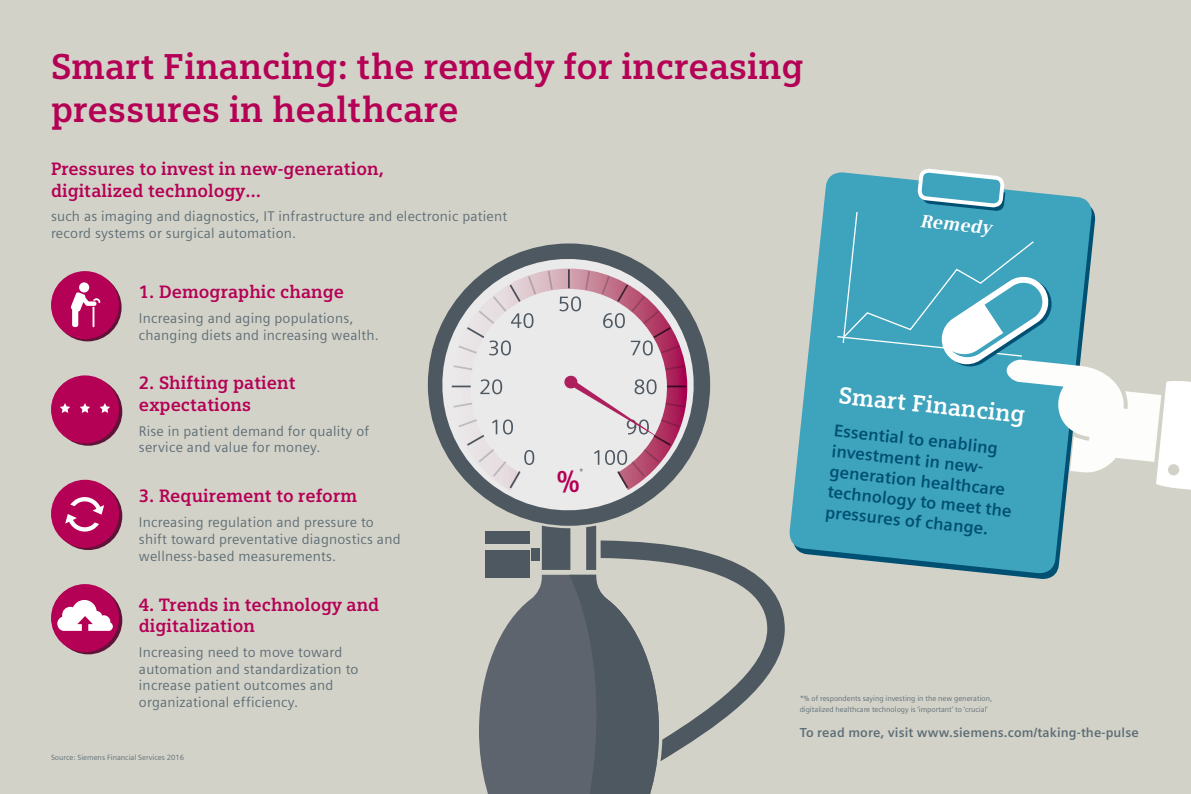
<style>
.page{position:relative;width:1191px;height:794px;background:#d3d2c8}
.page>*{position:absolute;margin:0;border:0;box-sizing:border-box;transform-origin:0 0}
.t1{font:700 36px/42.5px "Siemens Slab";color:#b40055}
.t2{font:700 30.3px "Siemens Sans";color:#b40055}
.t3{font:700 23.6px "Siemens Slab";color:#fff}
.t4{font:700 18px/21.6px "Siemens Slab";color:#b40055}
.t5{font:italic 700 18px "Siemens Serif";color:#fff}
.t6{font:700 17px/20.4px "Siemens Sans";color:#005074}
.t7{font:14px/16.8px "Siemens Sans";letter-spacing:.015em;color:#5e6e76}
.t8{font:700 13px "Siemens Sans";letter-spacing:.01em;color:#5e6e76}
.t9{font:9px "Siemens Sans";color:#5e6e76}
.t10{font:7.5px/11.3px "Siemens Sans";color:#5e6e76}
</style>
<div class="page">
<div style="left:486px;top:550px;width:44px;height:27px;background:#4e5861"></div>
<div style="left:486px;top:531px;width:44px;height:12px;background:#4e5861"></div>
<div style="left:531px;top:548px;width:9px;height:12px;background:#4e5861"></div>
<svg style="left:479px;top:575px;width:63px;height:219px;fill:#5e646d"></svg>
<svg style="left:659px;top:544px;width:125px;height:217px"></svg>
<svg style="left:542px;top:526px;width:117px;height:268px"></svg>
<svg style="left:427px;top:243px;width:282px;height:283px"></svg>
<svg style="left:450px;top:268px;width:237px;height:223px;background:#d2c9cd"></svg>
<svg style="left:564px;top:365px;width:122px;height:123px;background:#cfb5c1"></svg>
<svg style="left:54px;top:586px;width:68px;height:68px"></svg>
<div style="left:51px;top:584px;width:68px;height:68px;background:#b40055;border-radius:50%"></div>
<svg style="left:57px;top:600px;width:56px;height:31px"></svg>
<svg style="left:54px;top:482px;width:68px;height:68px"></svg>
<div style="left:51px;top:480px;width:68px;height:68px;background:#b40055;border-radius:50%"></div>
<svg style="left:65px;top:497px;width:39px;height:35px"></svg>
<svg style="left:54px;top:378px;width:68px;height:68px"></svg>
<div style="left:51px;top:375px;width:68px;height:68px;background:#b40055;border-radius:50%"></div>
<svg style="left:100px;top:403px;width:10px;height:10px"></svg>
<svg style="left:80px;top:403px;width:10px;height:10px"></svg>
<svg style="left:60px;top:403px;width:10px;height:10px"></svg>
<svg style="left:54px;top:273px;width:68px;height:68px"></svg>
<div style="left:51px;top:271px;width:68px;height:68px;background:#b40055;border-radius:50%"></div>
<svg style="left:71px;top:292px;width:29px;height:35px"></svg>
<div style="left:79px;top:282px;width:10px;height:10px;background:#fff;border-radius:50%"></div>
<svg style="left:789px;top:173px;width:278px;height:402px;fill:#3ea3bc"></svg>
<svg style="left:836px;top:168px;width:355px;height:323px"></svg>
<h1 class="t1" style="left:51px;top:45px;width:754px">Smart Financing: the remedy for increasing pressures in healthcare</h1>
<p class="t4" style="left:51px;top:158px;width:334px">Pressures to invest in new-generation, digitalized technology…</p>
<p class="t7" style="left:51px;top:208px;width:458px">such as imaging and diagnostics, IT infrastructure and electronic patient record systems or surgical automation.</p>
<p class="t4" style="left:139px;top:281px;width:207px">1. Demographic change</p>
<p class="t7" style="left:139px;top:309px;width:241px">Increasing and aging populations, changing diets and increasing wealth.</p>
<p class="t4" style="left:139px;top:372px;width:158px">2. Shifting patient expectations</p>
<p class="t7" style="left:139px;top:422px;width:232px">Rise in patient demand for quality of service and value for money.</p>
<p class="t4" style="left:139px;top:485px;width:220px">3. Requirement to reform</p>
<p class="t7" style="left:139px;top:514px;width:263px">Increasing regulation and pressure to shift toward preventative diagnostics and wellness-based measurements.</p>
<p class="t9" style="left:579px;top:467px;width:7px">*</p>
<h2 class="t2" style="left:557px;top:464px;width:24px">%</h2>
<p class="t5" style="left:922px;top:209px;width:73px;rotate:7deg">Remedy</p>
<h3 class="t3" style="left:840px;top:381px;width:189px;rotate:6deg">Smart Financing</h3>
<p class="t6" style="left:835px;top:420px;width:187px;rotate:6deg">Essential to enabling investment in new&shy;generation healthcare technology to meet the pressures of change.</p>
<p class="t4" style="left:139px;top:593px;width:242px">4. Trends in technology and digitalization</p>
<p class="t7" style="left:139px;top:643px;width:221px">Increasing need to move toward automation and standardization to increase patient outcomes and organizational efficiency.</p>
<p class="t10" style="left:51px;top:751px;width:135px">Source: Siemens Financial Services 2016</p>
<p class="t10" style="left:799px;top:692px;width:194px">*% of respondents saying investing in the new generation, digitalized healthcare technology is ‘important’ to ‘crucial’</p>
<p class="t8" style="left:799px;top:725px;width:341px">To read more, visit www.siemens.com/taking-the-pulse</p>
</div>
